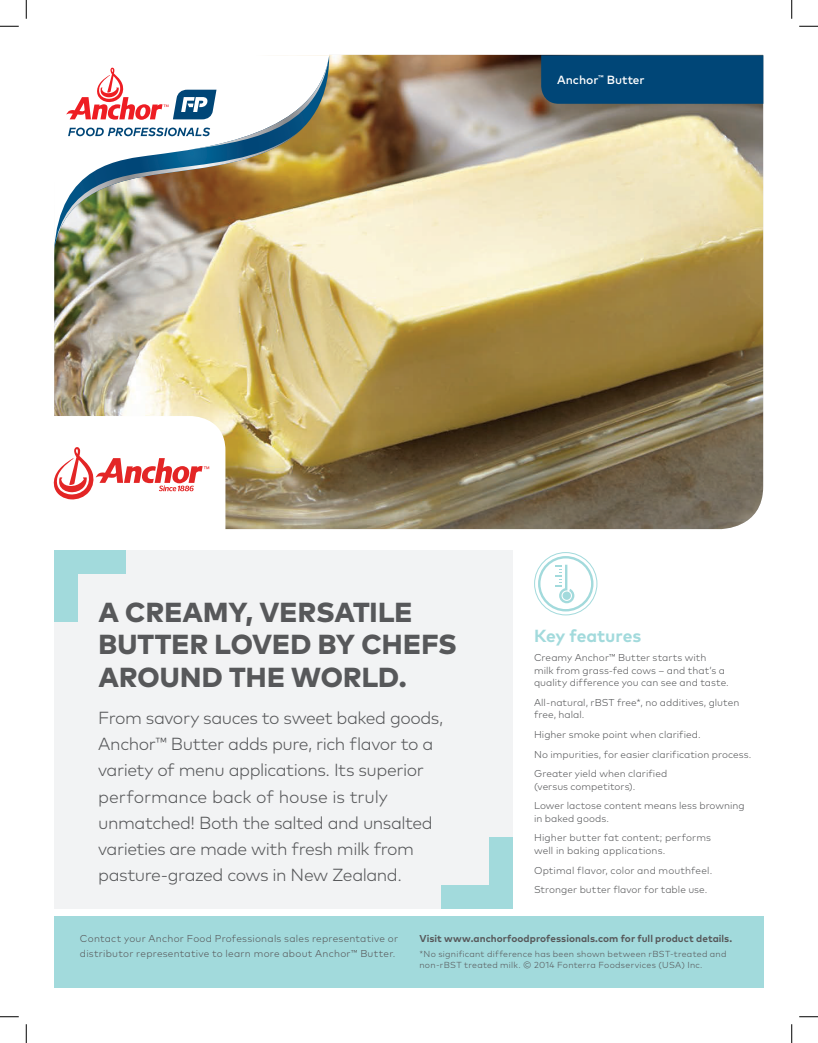
<style>
.page{position:relative;width:818px;height:1043px;background:#fff}
.page>*{position:absolute;margin:0;border:0;box-sizing:border-box;transform-origin:0 0}
.t1{font:800 27.5px/32.5px "Mark OT";color:#57585a}
.t2{font:300 17.5px/26.2px "Mark OT";letter-spacing:-.025em;color:#57585a}
.t3{font:700 17.5px "Mark OT";letter-spacing:-.005em;color:#a2dadc}
.t4{font:500 11.88px "Mark OT";color:#fff}
.t5{font:300 10px/19.6px "Mark OT";letter-spacing:.005em;color:#57585a}
.t6{font:300 10px/15px "Mark OT";letter-spacing:.025em;color:#57585a}
.t7{font:700 10px "Mark OT";letter-spacing:.005em;color:#57585a}
.t8{font:300 8.75px/11.2px "Mark OT";letter-spacing:.03em;color:#57585a}
</style>
<div class="page">
<img style="left:54px;top:55px;width:709px;height:474px">
<div style="left:54px;top:550px;width:459px;height:358px;background:#f2f3f4"></div>
<div style="left:541px;top:55px;width:222px;height:49px;background:#004677"></div>
<div style="left:54px;top:550px;width:24px;height:72px;background:#a2dadc"></div>
<div style="left:54px;top:550px;width:72px;height:24px;background:#a2dadc"></div>
<div style="left:489px;top:837px;width:24px;height:71px;background:#a2dadc"></div>
<div style="left:441px;top:884px;width:72px;height:24px;background:#a2dadc"></div>
<svg style="left:53px;top:416px;width:172px;height:113px"></svg>
<img style="left:54px;top:55px;width:275px;height:194px">
<svg style="left:534px;top:552px;width:63px;height:63px"></svg>
<div style="left:54px;top:915px;width:709px;height:72px;background:#a2dadc"></div>
<svg style="left:0;top:25px;width:19px;height:2px"></svg>
<svg style="left:799px;top:25px;width:19px;height:2px"></svg>
<svg style="left:0;top:1016px;width:19px;height:1px"></svg>
<svg style="left:799px;top:1016px;width:19px;height:1px"></svg>
<svg style="left:25px;top:0;width:2px;height:19px"></svg>
<svg style="left:25px;top:1024px;width:2px;height:18px"></svg>
<svg style="left:791px;top:0;width:1px;height:19px"></svg>
<svg style="left:791px;top:1024px;width:1px;height:18px"></svg>
<p class="t4" style="left:557px;top:72px;width:89px">Anchor<sup>™</sup> Butter</p>
<h1 class="t1" style="left:98px;top:595px;width:360px">A CREAMY, VERSATILE<br>BUTTER LOVED BY CHEFS<br>AROUND THE WORLD.</h1>
<p class="t2" style="left:98px;top:704px;width:347px">From savory sauces to sweet baked goods, Anchor™ Butter adds pure, rich flavor to a variety of menu applications. Its superior performance back of house is truly unmatched! Both the salted and unsalted varieties are made with fresh milk from pasture-grazed cows in New Zealand.</p>
<h2 class="t3" style="left:534px;top:624px;width:109px">Key features</h2>
<p class="t5" style="left:534px;top:651px;width:196px;line-height:12.5px">Creamy Anchor™ Butter starts with<br>milk from grass-fed cows – and that’s a quality difference you can see and taste.</p>
<p class="t5" style="left:534px;top:696px;width:207px;line-height:12.5px">All-natural, rBST free*, no additives, gluten free, halal.</p>
<p class="t5" style="left:534px;top:724px;width:219px">Higher smoke point when clarified.<br>No impurities, for easier clarification process.<br>Greater yield when clarified</p>
<p class="t5" style="left:534px;top:776px;width:212px">(versus competitors).<br>Lower lactose content means less browning</p>
<p class="t5" style="left:534px;top:808px;width:178px">in baked goods.<br>Higher butter fat content; performs</p>
<p class="t5" style="left:534px;top:840px;width:180px">well in baking applications.<br>Optimal flavor, color and mouthfeel.<br>Stronger butter flavor for table use.</p>
<p class="t6" style="left:80px;top:930px;width:320px">Contact your Anchor Food Professionals sales representative or distributor representative to learn more about Anchor™ Butter.</p>
<p class="t7" style="left:419px;top:931px;width:314px">Visit www.anchorfoodprofessionals.com for full product details.</p>
<p class="t8" style="left:419px;top:947px;width:308px">*No significant difference has been shown between rBST-treated and non-rBST treated milk. © 2014 Fonterra Foodservices (USA) Inc.</p>
</div>
